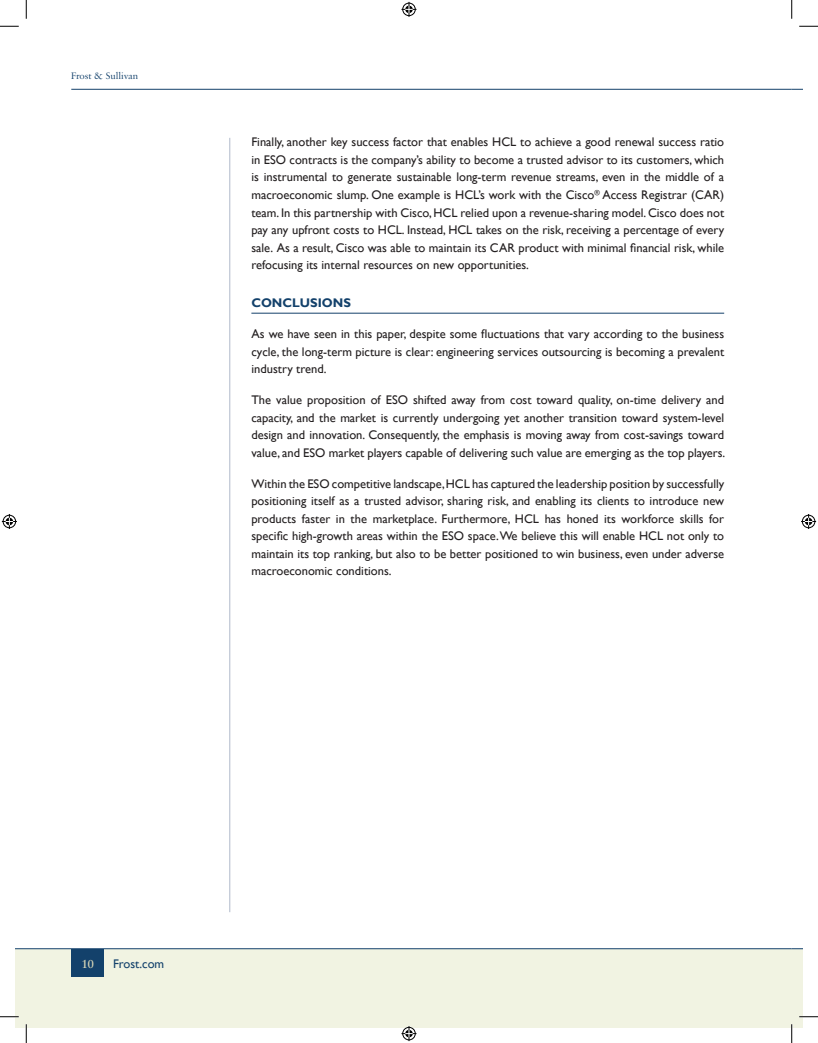
<style>
.page{position:relative;width:818px;height:1043px;background:#fff}
.page>*{position:absolute;margin:0;border:0;box-sizing:border-box;transform-origin:0 0}
.t1{font:12.5px/17.5px "Gill Sans";color:#231f20;text-align:justify}
.t2{font:700 12.5px "Gill Sans";color:#13416b}
.t3{font:12.5px "Gill Sans";color:#13416b}
.t4{font:600 12.5px "Sabon MT Pro";color:#d6d5b6}
.t5{font:10px "Sabon MT Pro";color:#13416b}
</style>
<div class="page">
<div style="left:15px;top:949px;width:776px;height:79px;background:#f1f3e2"></div>
<div style="left:791px;top:949px;width:11px;height:79px;background:#f1f3e2"></div>
<hr style="left:71px;top:89px;width:720px;height:1px;background:#13416b">
<hr style="left:15px;top:948px;width:776px;height:1px;background:#13416b">
<div style="left:71px;top:949px;width:33px;height:28px;background:#13416b"></div>
<hr style="left:229px;top:138px;width:1px;height:774px;background:#b0bacb">
<hr style="left:251px;top:313px;width:473px;height:1px;background:#13416b">
<svg style="left:0;top:25px;width:19px;height:2px"></svg>
<svg style="left:799px;top:25px;width:19px;height:2px"></svg>
<svg style="left:0;top:1016px;width:19px;height:1px"></svg>
<svg style="left:799px;top:1015px;width:19px;height:2px"></svg>
<svg style="left:25px;top:0;width:2px;height:19px"></svg>
<svg style="left:25px;top:1024px;width:2px;height:18px"></svg>
<svg style="left:791px;top:0;width:1px;height:19px"></svg>
<svg style="left:791px;top:1024px;width:1px;height:18px"></svg>
<svg style="left:401px;top:2px;width:15px;height:15px"></svg>
<svg style="left:401px;top:1026px;width:15px;height:15px"></svg>
<svg style="left:2px;top:514px;width:15px;height:15px"></svg>
<svg style="left:801px;top:514px;width:15px;height:15px"></svg>
<p class="t5" style="left:71px;top:70px;width:68px">Frost &amp; Sullivan</p>
<p class="t1" style="left:251px;top:134px;width:474px">Finally, another key success factor that enables HCL to achieve a good renewal success ratio in ESO contracts is the company’s ability to become a trusted advisor to its customers, which is instrumental to generate sustainable long-term revenue streams, even in the middle of a macroeconomic slump. One example is HCL’s work with the Cisco<sup>®</sup> Access Registrar (CAR) team. In this partnership with Cisco, HCL relied upon a revenue-sharing model. Cisco does not pay any upfront costs to HCL. Instead, HCL takes on the risk, receiving a percentage of every sale. As a result, Cisco was able to maintain its CAR product with minimal financial risk, while refocusing its internal resources on new opportunities.</p>
<p class="t2" style="left:251px;top:295px;width:101px">CONCLUSIONS</p>
<p class="t1" style="left:251px;top:325px;width:474px">As we have seen in this paper, despite some fluctuations that vary according to the business cycle, the long-term picture is clear: engineering services outsourcing is becoming a prevalent industry trend.</p>
<p class="t1" style="left:251px;top:391px;width:475px">The value proposition of ESO shifted away from cost toward quality, on-time delivery and capacity, and the market is currently undergoing yet another transition toward system-level design and innovation. Consequently, the emphasis is moving away from cost-savings toward value, and ESO market players capable of delivering such value are emerging as the top players.</p>
<p class="t1" style="left:251px;top:475px;width:474px">Within the ESO competitive landscape, HCL has captured the leadership position by successfully positioning itself as a trusted advisor, sharing risk, and enabling its clients to introduce new products faster in the marketplace. Furthermore, HCL has honed its workforce skills for specific high-growth areas within the ESO space. We believe this will enable HCL not only to maintain its top ranking, but also to be better positioned to win business, even under adverse macroeconomic conditions.</p>
<p class="t4" style="left:82px;top:956px;width:13px">10</p>
<p class="t3" style="left:113px;top:956px;width:53px">Frost.com</p>
</div>
